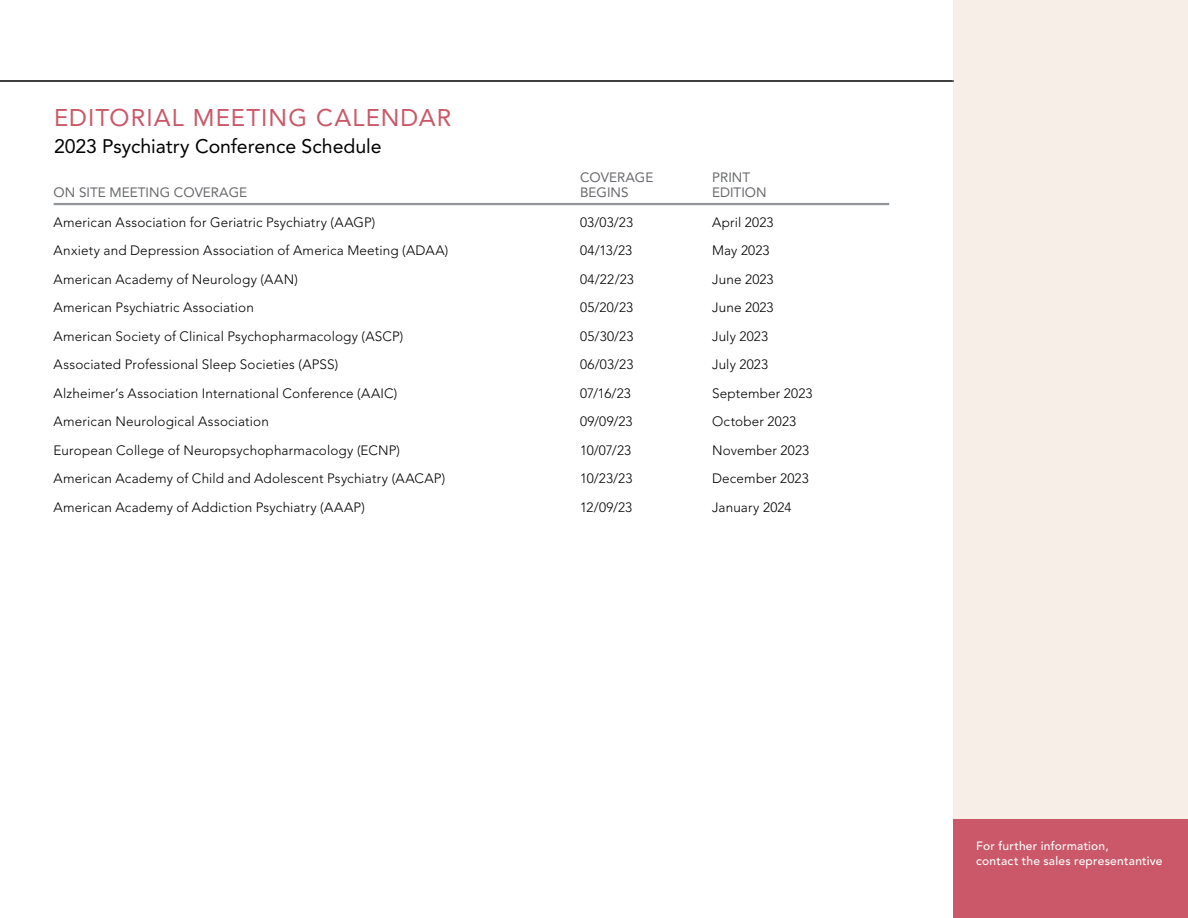
<style>
.page{position:relative;width:1188px;height:918px;background:#fff}
.page>*{position:absolute;margin:0;border:0;box-sizing:border-box;transform-origin:0 0}
.t1{font:24px "Avenir LT Std";letter-spacing:.045em;color:#ca5868}
.t2{font:19.5px "Avenir LT Std";letter-spacing:-.005em;color:#000}
.t3{font:300 13.5px "Avenir LT Std";letter-spacing:.01em;color:#000}
.t4{font:13.5px "Avenir LT Std";color:#696a6d}
.t5{font:500 12px/15px "Avenir LT Std";letter-spacing:.02em;color:#fff}
</style>
<div class="page">
<div style="left:953px;top:0;width:235px;height:918px;background:#f7efe7"></div>
<div style="left:953px;top:819px;width:235px;height:99px;background:#ca5868"></div>
<hr style="left:0;top:81px;width:954px;height:1px;background:#000">
<hr style="left:54px;top:203px;width:835px;height:2px;background:#939598">
<h1 class="t1" style="left:54px;top:104px;width:399px">EDITORIAL MEETING CALENDAR</h1>
<h2 class="t2" style="left:54px;top:135px;width:329px">2023 Psychiatry Conference Schedule</h2>
<p class="t4" style="left:580px;top:169px;width:75px">COVERAGE</p>
<p class="t4" style="left:712px;top:169px;width:40px">PRINT</p>
<p class="t4" style="left:54px;top:184px;width:195px">ON SITE MEETING COVERAGE</p>
<p class="t4" style="left:580px;top:184px;width:50px">BEGINS</p>
<p class="t4" style="left:712px;top:184px;width:56px">EDITION</p>
<p class="t3" style="left:54px;top:214px;width:323px">American Association for Geriatric Psychiatry (AAGP)</p>
<p class="t3" style="left:580px;top:214px;width:54px">03/03/23</p>
<p class="t3" style="left:712px;top:214px;width:63px">April 2023</p>
<p class="t3" style="left:54px;top:243px;width:396px">Anxiety and Depression Association of America Meeting (ADAA)</p>
<p class="t3" style="left:580px;top:243px;width:54px">04/13/23</p>
<p class="t3" style="left:712px;top:243px;width:59px">May 2023</p>
<p class="t3" style="left:54px;top:271px;width:246px">American Academy of Neurology (AAN)</p>
<p class="t3" style="left:580px;top:271px;width:55px">04/22/23</p>
<p class="t3" style="left:712px;top:271px;width:63px">June 2023</p>
<p class="t3" style="left:54px;top:300px;width:202px">American Psychiatric Association</p>
<p class="t3" style="left:580px;top:300px;width:55px">05/20/23</p>
<p class="t3" style="left:712px;top:300px;width:63px">June 2023</p>
<p class="t3" style="left:54px;top:328px;width:351px">American Society of Clinical Psychopharmacology (ASCP)</p>
<p class="t3" style="left:580px;top:328px;width:55px">05/30/23</p>
<p class="t3" style="left:712px;top:328px;width:58px">July 2023</p>
<p class="t3" style="left:54px;top:357px;width:286px">Associated Professional Sleep Societies (APSS)</p>
<p class="t3" style="left:580px;top:357px;width:55px">06/03/23</p>
<p class="t3" style="left:712px;top:357px;width:58px">July 2023</p>
<p class="t3" style="left:54px;top:385px;width:345px">Alzheimer’s Association International Conference (AAIC)</p>
<p class="t3" style="left:580px;top:385px;width:52px">07/16/23</p>
<p class="t3" style="left:712px;top:385px;width:102px">September 2023</p>
<p class="t3" style="left:54px;top:414px;width:217px">American Neurological Association</p>
<p class="t3" style="left:580px;top:414px;width:54px">09/09/23</p>
<p class="t3" style="left:712px;top:414px;width:86px">October 2023</p>
<p class="t3" style="left:54px;top:442px;width:348px">European College of Neuropsychopharmacology (ECNP)</p>
<p class="t3" style="left:580px;top:442px;width:53px">10/07/23</p>
<p class="t3" style="left:712px;top:442px;width:99px">November 2023</p>
<p class="t3" style="left:54px;top:471px;width:393px">American Academy of Child and Adolescent Psychiatry (AACAP)</p>
<p class="t3" style="left:580px;top:471px;width:54px">10/23/23</p>
<p class="t3" style="left:712px;top:471px;width:98px">December 2023</p>
<p class="t3" style="left:54px;top:499px;width:313px">American Academy of Addiction Psychiatry (AAAP)</p>
<p class="t3" style="left:580px;top:499px;width:54px">12/09/23</p>
<p class="t3" style="left:712px;top:499px;width:81px">January 2024</p>
<p class="t5" style="left:976px;top:838px;width:188px">For further information,<br>contact the sales representantive</p>
</div>
